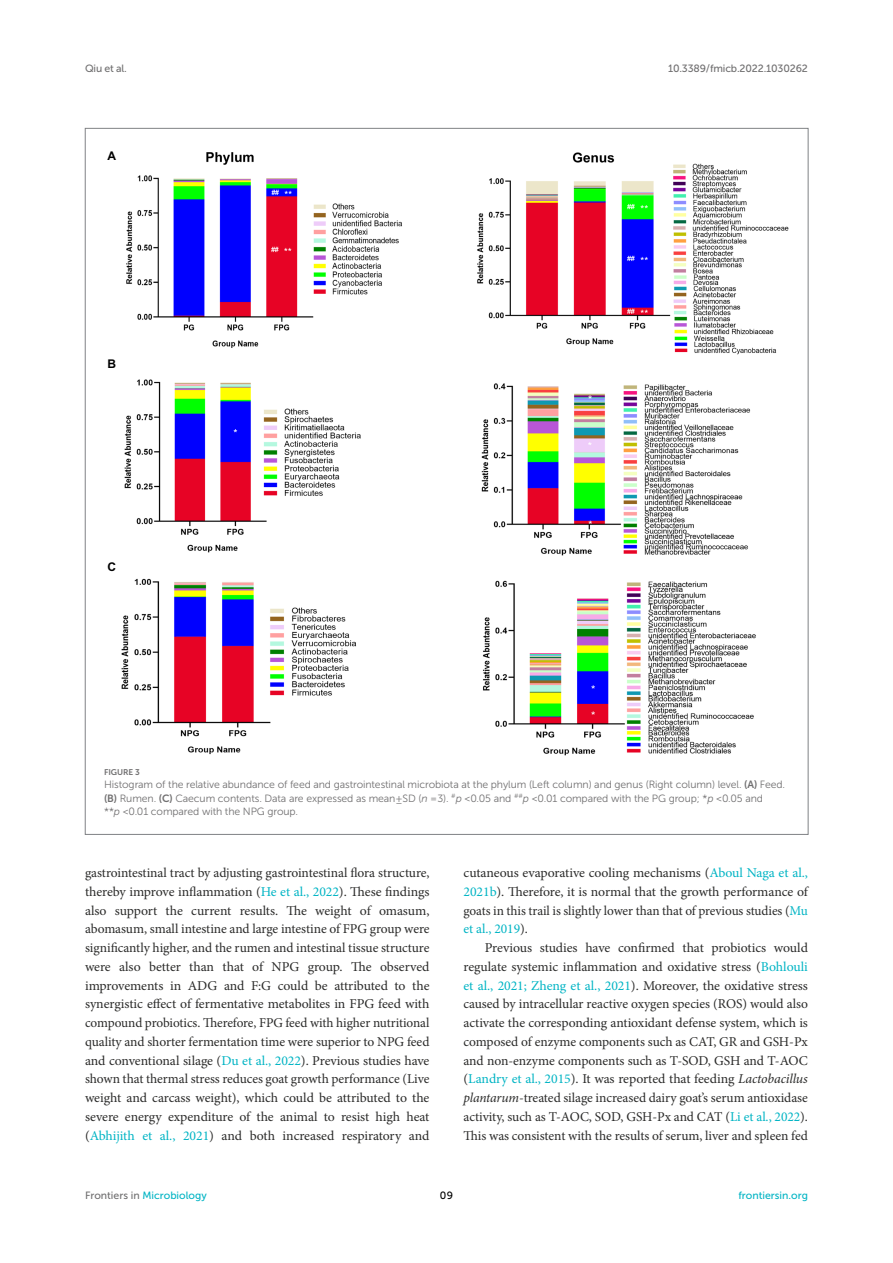
<style>
.page{position:relative;width:893px;height:1263px;background:#fff}
.page>*{position:absolute;margin:0;border:0;box-sizing:border-box;transform-origin:0 0}
.TEXT{font:13.5px/18.8px "Minion Pro";letter-spacing:-.005em;color:#2b2b2a;text-align:justify}
.t1{font:700 12px "Arial";color:#000}
.FIG_LEG{font:10.5px/13.5px "Museo Sans 300";letter-spacing:-.01em;color:#706f70}
.t2{font:10.5px "Museo Sans 500";color:#00b4c4}
.t3{font:10.5px "Museo Sans 500";letter-spacing:-.015em;color:#706f70}
.t4{font:10.5px "Museo Sans 500";color:#000}
.FIG_HD{font:8.25px "Museo Sans 700";letter-spacing:-.01em;color:#706f70}
.s1{font-family:"Museo Sans 700"}
.s2{font-style:italic}
.s3{color:#00b4c4}
.s4{color:#706f70}
</style>
<div class="page">
<img style="left:121px;top:152px;width:668px;height:604px">
<p class="t3" style="left:85px;top:63px;width:43px">Qiu et al.</p>
<p class="t3" style="left:668px;top:63px;width:141px">10.3389/fmicb.2022.1030262</p>
<p class="t1" style="left:107px;top:147px;width:10px">A</p>
<p class="t1" style="left:107px;top:356px;width:10px">B</p>
<p class="t1" style="left:107px;top:558px;width:10px">C</p>
<p class="FIG_HD" style="left:104px;top:767px;width:37px">FIGURE 3</p>
<p class="FIG_LEG" style="left:104px;top:778px;width:683px">Histogram of the relative abundance of feed and gastrointestinal microbiota at the phylum (Left column) and genus (Right column) level. <span class="s1">(A)</span> Feed. <span class="s1">(B)</span> Rumen. <span class="s1">(C)</span> Caecum contents. Data are expressed as mean ± SD (<span class="s2">n</span> = 3). <sup>#</sup><span class="s2">p</span> &lt; 0.05 and <sup>##</sup><span class="s2">p</span> &lt; 0.01 compared with the PG group; *<span class="s2">p</span> &lt; 0.05 and<br>**<span class="s2">p</span> &lt; 0.01 compared with the NPG group.</p>
<p class="TEXT" style="left:85px;top:863px;width:346px">gastrointestinal tract by adjusting gastrointestinal flora structure, thereby improve inflammation (<span class="s3">He et al., 2022</span>). These findings also support the current results. The weight of omasum, abomasum, small intestine and large intestine of FPG group were significantly higher, and the rumen and intestinal tissue structure were also better than that of NPG group. The observed improvements in ADG and F:G could be attributed to the synergistic effect of fermentative metabolites in FPG feed with compound probiotics. Therefore, FPG feed with higher nutritional quality and shorter fermentation time were superior to NPG feed and conventional silage (<span class="s3">Du et al., 2022</span>). Previous studies have shown that thermal stress reduces goat growth performance (Live weight and carcass weight), which could be attributed to the severe energy expenditure of the animal to resist high heat (<span class="s3">Abhijith et al., 2021</span>) and both increased respiratory and</p>
<p class="TEXT" style="left:463px;top:863px;width:346px">cutaneous evaporative cooling mechanisms (<span class="s3">Aboul Naga et al., 2021b</span>). Therefore, it is normal that the growth performance of goats in this trail is slightly lower than that of previous studies (<span class="s3">Mu et al., 2019</span>).</p>
<p class="TEXT" style="left:463px;top:938px;width:346px;text-indent:21px">Previous studies have confirmed that probiotics would regulate systemic inflammation and oxidative stress (<span class="s3">Bohlouli et al., 2021; Zheng et al., 2021</span>). Moreover, the oxidative stress caused by intracellular reactive oxygen species (ROS) would also activate the corresponding antioxidant defense system, which is composed of enzyme components such as CAT, GR and GSH-Px and non-enzyme components such as T-SOD, GSH and T-AOC (<span class="s3">Landry et al., 2015</span>). It was reported that feeding <span class="s2">Lactobacillus plantarum</span>-treated silage increased dairy goat’s serum antioxidase activity, such as T-AOC, SOD, GSH-Px and CAT (<span class="s3">Li et al., 2022</span>).<br>This was consistent with the results of serum, liver and spleen fed</p>
<p class="t2" style="left:85px;top:1190px;width:123px"><span class="s4">Frontiers in</span> Microbiology</p>
<p class="t4" style="left:440px;top:1190px;width:15px">09</p>
<p class="t2" style="left:738px;top:1190px;width:71px">frontiersin.org</p>
</div>
